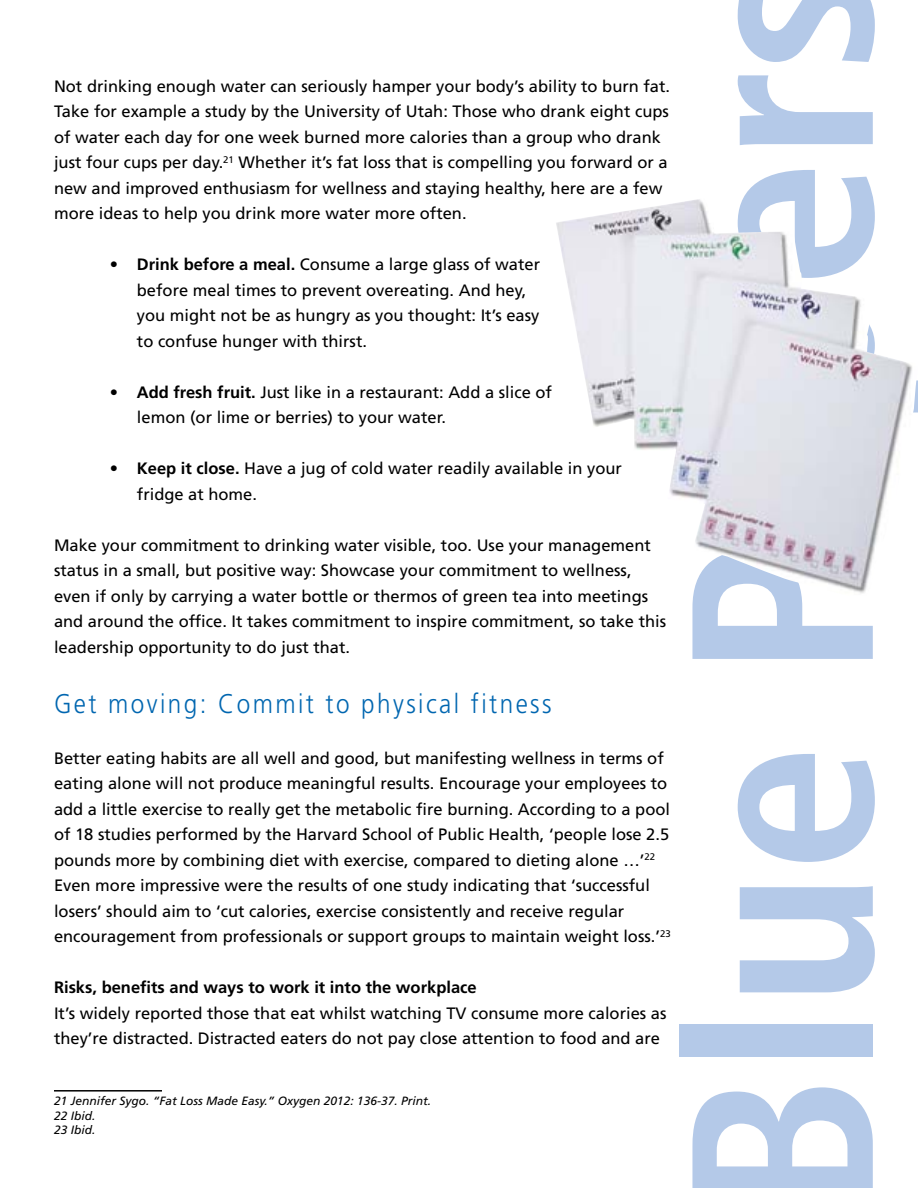
<style>
.page{position:relative;width:918px;height:1188px;background:#fff}
.page>*{position:absolute;margin:0;border:0;box-sizing:border-box;transform-origin:0 0}
.t1{font:300 27px "Frutiger LT Std";letter-spacing:.1em;color:#0066b0;scale:.9 1}
.t2{font:16.5px/25.5px "Frutiger LT Std";color:#000}
.t3{font:700 16.5px "Frutiger LT Std";color:#000}
.t4{font:italic 12px/14.4px "Frutiger LT Std";color:#000}
.s1{font-weight:700}
</style>
<div class="page">
<svg style="left:692px;top:1087px;width:181px;height:101px"></svg>
<div style="left:679px;top:1024px;width:194px;height:32px;background:#b4c9e8"></div>
<svg style="left:740px;top:886px;width:135px;height:106px"></svg>
<svg style="left:738px;top:754px;width:137px;height:108px"></svg>
<svg style="left:692px;top:598px;width:181px;height:61px"></svg>
<svg style="left:744px;top:170px;width:129px;height:27px"></svg>
<svg style="left:738px;top:75px;width:135px;height:70px"></svg>
<svg style="left:738px;top:0;width:137px;height:62px"></svg>
<hr style="left:54px;top:1090px;width:108px;height:2px;background:#000">
<img style="left:556px;top:197px;width:362px;height:401px">
<p class="t2" style="left:54px;top:73px;width:618px">Not drinking enough water can seriously hamper your body’s ability to burn fat.<br>Take for example a study by the University of Utah: Those who drank eight cups of water each day for one week burned more calories than a group who drank just four cups per day.<sup>21</sup> Whether it’s fat loss that is compelling you forward or a new and improved enthusiasm for wellness and staying healthy, here are a few more ideas to help you drink more water more often.</p>
<p class="t2" style="left:137px;top:252px;width:405px;text-indent:-27px"><span class="s1">• Drink before a meal.</span> Consume a large glass of water before meal times to prevent overeating. And hey, you might not be as hungry as you thought: It’s easy to confuse hunger with thirst.</p>
<p class="t2" style="left:137px;top:379px;width:417px;text-indent:-27px"><span class="s1">• Add fresh fruit.</span> Just like in a restaurant: Add a slice of lemon (or lime or berries) to your water.</p>
<p class="t2" style="left:137px;top:456px;width:487px;text-indent:-27px"><span class="s1">• Keep it close.</span> Have a jug of cold water readily available in your fridge at home.</p>
<p class="t2" style="left:54px;top:532px;width:614px">Make your commitment to drinking water visible, too. Use your management status in a small, but positive way: Showcase your commitment to wellness, even if only by carrying a water bottle or thermos of green tea into meetings and around the office. It takes commitment to inspire commitment, so take this leadership opportunity to do just that.</p>
<h1 class="t1" style="left:54px;top:688px;width:554px">Get moving: Commit to physical fitness</h1>
<p class="t2" style="left:54px;top:745px;width:618px">Better eating habits are all well and good, but manifesting wellness in terms of eating alone will not produce meaningful results. Encourage your employees to add a little exercise to really get the metabolic fire burning. According to a pool of 18 studies performed by the Harvard School of Public Health, ‘people lose 2.5 pounds more by combining diet with exercise, compared to dieting alone …’<sup>22<br></sup>Even more impressive were the results of one study indicating that ‘successful losers’ should aim to ‘cut calories, exercise consistently and receive regular encouragement from professionals or support groups to maintain weight loss.’<sup>23</sup></p>
<p class="t3" style="left:54px;top:978px;width:424px">Risks, benefits and ways to work it into the workplace</p>
<p class="t2" style="left:54px;top:1000px;width:614px">It’s widely reported those that eat whilst watching TV consume more calories as they’re distracted. Distracted eaters do not pay close attention to food and are</p>
<p class="t4" style="left:54px;top:1094px;width:379px">21 Jennifer Sygo. “Fat Loss Made Easy.” Oxygen 2012: 136-37. Print.<br>22 Ibid.<br>23 Ibid.</p>
</div>
